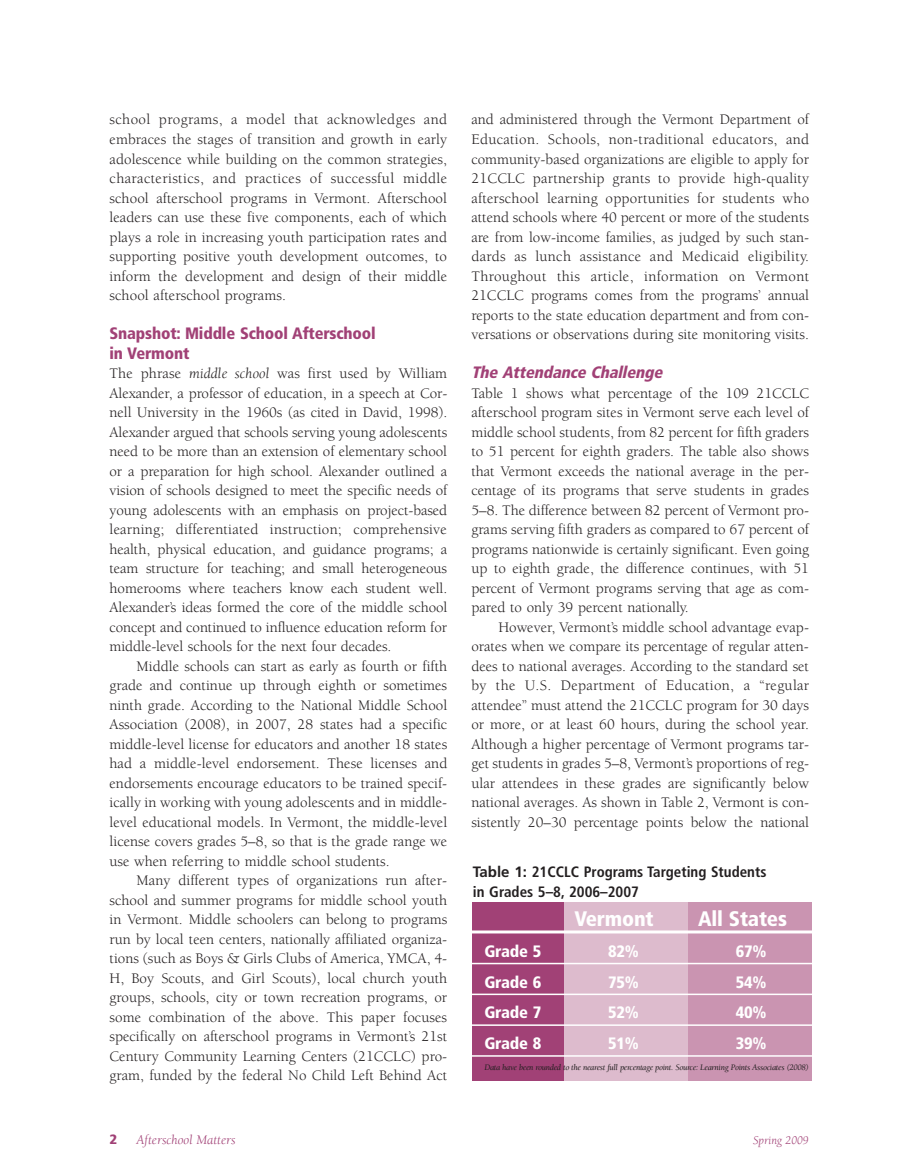
<style>
.page{position:relative;width:905px;height:1175px;background:#fff}
.page>*{position:absolute;margin:0;border:0;box-sizing:border-box;transform-origin:0 0}
.t1{font:900 condensed 21px "Frutiger";letter-spacing:-.01em;color:#fff}
.t2{font:900 condensed 16.5px "Frutiger";letter-spacing:-.01em;color:#fff}
.t3{font:900 condensed 16.5px/19.5px "Frutiger";letter-spacing:-.01em;color:#a14176}
.t4{font:italic 900 condensed 16.5px "Frutiger";color:#a14176}
.t5{font:15px/19.5px "Berkeley";color:#231f20;text-align:justify}
.t6{font:700 condensed 15px/19.5px "Frutiger";color:#231f20}
.t7{font:italic 13.5px "Berkeley";color:#a14176}
.t8{font:900 condensed 13.5px "Frutiger";color:#a14176;scale:1.1 1}
.t9{font:italic 12px "Berkeley";color:#a14176}
.t10{font:italic 8.7px "Berkeley";letter-spacing:-.035em;color:#231f20}
.s1{font-style:italic}
.s2{font-stretch:normal}
</style>
<div class="page">
<div style="left:472px;top:902px;width:338px;height:178px;background:#a14176"></div>
<div style="left:688px;top:902px;width:123px;height:178px;background:#ca94b1"></div>
<div style="left:565px;top:902px;width:123px;height:178px;background:#ddbbcd"></div>
<hr style="left:466px;top:930px;width:347px;height:3px;background:#fff">
<hr style="left:466px;top:962px;width:347px;height:2px;background:#fff">
<hr style="left:466px;top:993px;width:347px;height:2px;background:#fff">
<hr style="left:466px;top:1024px;width:347px;height:1px;background:#fff">
<hr style="left:466px;top:1055px;width:347px;height:1px;background:#fff">
<p class="t5" style="left:110px;top:111px;width:339px">school programs, a model that acknowledges and embraces the stages of transition and growth in early adolescence while building on the common strategies, characteristics, and practices of successful middle school afterschool programs in Vermont. Afterschool leaders can use these five components, each of which plays a role in increasing youth participation rates and supporting positive youth development outcomes, to inform the development and design of their middle school afterschool programs.</p>
<p class="t3" style="left:110px;top:325px;width:268px">Snapshot: Middle School Afterschool in Vermont</p>
<p class="t5" style="left:110px;top:365px;width:339px">The phrase <span class="s1">middle school</span> was first used by William Alexander, a professor of education, in a speech at Cor&shy;nell University in the 1960s (as cited in David, 1998).<br>Alexander argued that schools serving young adolescents need to be more than an extension of elementary school or a preparation for high school. Alexander outlined a vision of schools designed to meet the specific needs of young adolescents with an emphasis on project-based learning; differentiated instruction; comprehensive health, physical education, and guidance programs; a team structure for teaching; and small heterogeneous homerooms where teachers know each student well.<br>Alexander’s ideas formed the core of the middle school concept and continued to influence education reform for middle-level schools for the next four decades.</p>
<p class="t5" style="left:110px;top:657px;width:339px;text-indent:27px">Middle schools can start as early as fourth or fifth grade and continue up through eighth or sometimes ninth grade. According to the National Middle School Association (2008), in 2007, 28 states had a specific middle-level license for educators and another 18 states had a middle-level endorsement. These licenses and endorsements encourage educators to be trained specif&shy;ically in working with young adolescents and in middle&shy;level educational models. In Vermont, the middle-level license covers grades 5–8, so that is the grade range we use when referring to middle school students.</p>
<p class="t5" style="left:110px;top:872px;width:339px;text-indent:27px">Many different types of organizations run after&shy;school and summer programs for middle school youth in Vermont. Middle schoolers can belong to programs run by local teen centers, nationally affiliated organiza&shy;tions (such as Boys &amp; Girls Clubs of America, YMCA, 4- H, Boy Scouts, and Girl Scouts), local church youth groups, schools, city or town recreation programs, or some combination of the above. This paper focuses specifically on afterschool programs in Vermont’s 21st Century Community Learning Centers (21CCLC) pro&shy;gram, funded by the federal No Child Left Behind Act</p>
<p class="t5" style="left:471px;top:111px;width:339px">and administered through the Vermont Department of Education. Schools, non-traditional educators, and community-based organizations are eligible to apply for 21CCLC partnership grants to provide high-quality afterschool learning opportunities for students who attend schools where 40 percent or more of the students are from low-income families, as judged by such stan&shy;dards as lunch assistance and Medicaid eligibility.<br>Throughout this article, information on Vermont 21CCLC programs comes from the programs’ annual reports to the state education department and from con&shy;versations or observations during site monitoring visits.</p>
<p class="t4" style="left:471px;top:366px;width:196px">The Attendance Challenge</p>
<p class="t5" style="left:471px;top:384px;width:339px">Table 1 shows what percentage of the 109 21CCLC afterschool program sites in Vermont serve each level of middle school students, from 82 percent for fifth graders to 51 percent for eighth graders. The table also shows that Vermont exceeds the national average in the per&shy;centage of its programs that serve students in grades 5–8. The difference between 82 percent of Vermont pro&shy;grams serving fifth graders as compared to 67 percent of programs nationwide is certainly significant. Even going up to eighth grade, the difference continues, with 51 percent of Vermont programs serving that age as com&shy;pared to only 39 percent nationally.</p>
<p class="t5" style="left:471px;top:618px;width:339px;text-indent:27px">However, Vermont’s middle school advantage evap&shy;orates when we compare its percentage of regular atten&shy;dees to national averages. According to the standard set by the U.S. Department of Education, a “regular attendee” must attend the 21CCLC program for 30 days or more, or at least 60 hours, during the school year.<br>Although a higher percentage of Vermont programs tar&shy;get students in grades 5–8, Vermont’s proportions of reg&shy;ular attendees in these grades are significantly below national averages. As shown in Table 2, Vermont is con&shy;sistently 20–30 percentage points below the national</p>
<p class="t6" style="left:473px;top:863px;width:295px"><span class="s2">Table 1:</span> 21CCLC Programs Targeting Students in Grades 5–8, 2006–2007</p>
<h1 class="t1" style="left:574px;top:910px;width:81px">Vermont</h1>
<h1 class="t1" style="left:698px;top:910px;width:90px">All States</h1>
<p class="t2" style="left:484px;top:944px;width:58px">Grade 5</p>
<p class="t2" style="left:608px;top:944px;width:32px">82%</p>
<p class="t2" style="left:735px;top:944px;width:32px">67%</p>
<p class="t2" style="left:484px;top:975px;width:58px">Grade 6</p>
<p class="t2" style="left:608px;top:975px;width:32px">75%</p>
<p class="t2" style="left:735px;top:975px;width:32px">54%</p>
<p class="t2" style="left:484px;top:1006px;width:58px">Grade 7</p>
<p class="t2" style="left:608px;top:1006px;width:32px">52%</p>
<p class="t2" style="left:735px;top:1006px;width:32px">40%</p>
<p class="t2" style="left:484px;top:1036px;width:58px">Grade 8</p>
<p class="t2" style="left:608px;top:1036px;width:32px">51%</p>
<p class="t2" style="left:735px;top:1036px;width:32px">39%</p>
<p class="t10" style="left:484px;top:1064px;width:326px">Data have been rounded to the nearest full percentage point. Source: Learning Points Associates (2008)</p>
<p class="t8" style="left:110px;top:1134px;width:9px">2</p>
<p class="t7" style="left:136px;top:1134px;width:101px">Afterschool Matters</p>
<p class="t9" style="left:753px;top:1135px;width:57px">Spring 2009</p>
</div>
